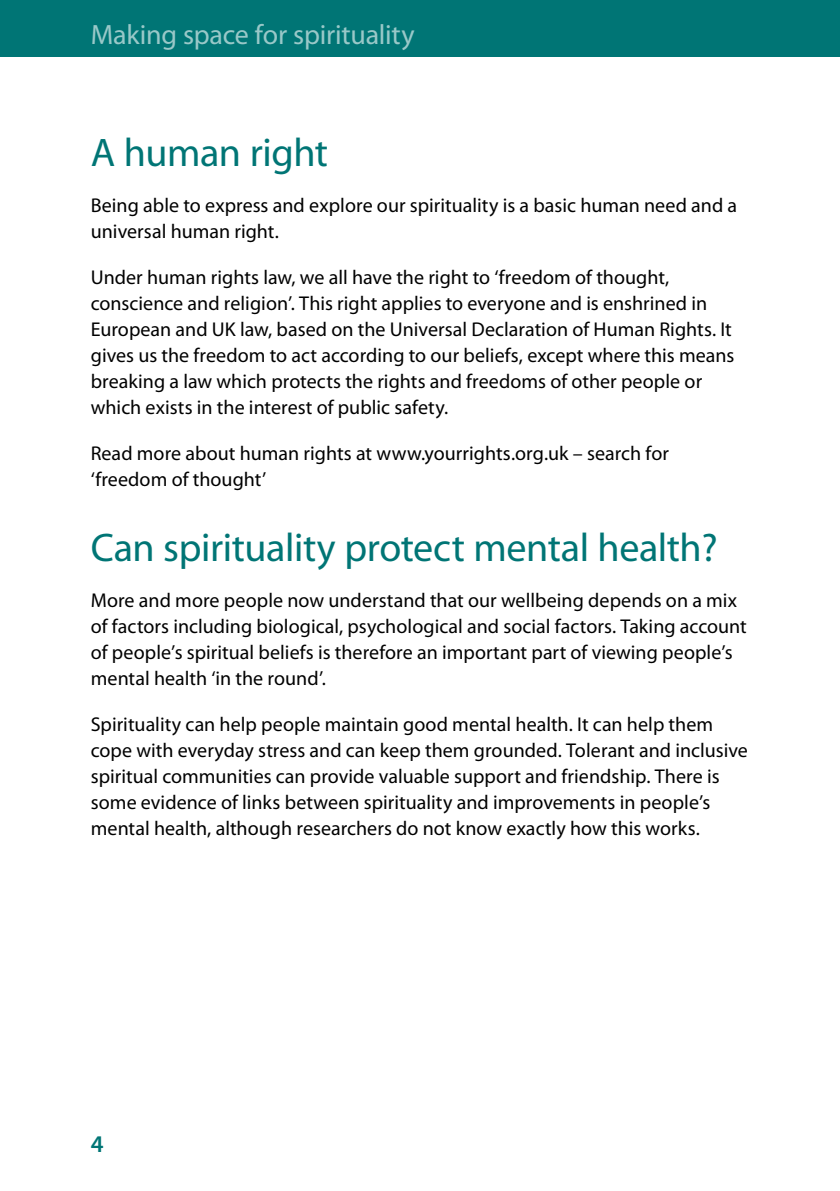
<style>
.page{position:relative;width:840px;height:1191px;background:#fff}
.page>*{position:absolute;margin:0;border:0;box-sizing:border-box;transform-origin:0 0}
.t1{font:40px "Myriad";letter-spacing:-.01em;color:#007575}
.t2{font:28px "Myriad Pro";letter-spacing:-.01em;color:#99c8c8}
.t3{font:20px/26px "Myriad Pro";color:#000}
</style>
<div class="page">
<div style="left:0;top:0;width:839px;height:57px;background:#007575"></div>
<h2 class="t2" style="left:91px;top:17px;width:325px">Making space for spirituality</h2>
<h1 class="t1" style="left:91px;top:133px;width:239px">A human right</h1>
<p class="t3" style="left:91px;top:192px;width:647px">Being able to express and explore our spirituality is a basic human need and a universal human right.</p>
<p class="t3" style="left:91px;top:264px;width:644px">Under human rights law, we all have the right to ‘freedom of thought, conscience and religion’. This right applies to everyone and is enshrined in European and UK law, based on the Universal Declaration of Human Rights. It gives us the freedom to act according to our beliefs, except where this means breaking a law which protects the rights and freedoms of other people or which exists in the interest of public safety.</p>
<p class="t3" style="left:91px;top:440px;width:579px">Read more about human rights at www.yourrights.org.uk – search for ‘freedom of thought’</p>
<h1 class="t1" style="left:91px;top:528px;width:628px">Can spirituality protect mental health?</h1>
<p class="t3" style="left:91px;top:587px;width:657px">More and more people now understand that our wellbeing depends on a mix of factors including biological, psychological and social factors. Taking account of people’s spiritual beliefs is therefore an important part of viewing people’s mental health ‘in the round’.</p>
<p class="t3" style="left:91px;top:710px;width:658px">Spirituality can help people maintain good mental health. It can help them cope with everyday stress and can keep them grounded. Tolerant and inclusive spiritual communities can provide valuable support and friendship. There is some evidence of links between spirituality and improvements in people’s mental health, although researchers do not know exactly how this works.</p>
</div>
